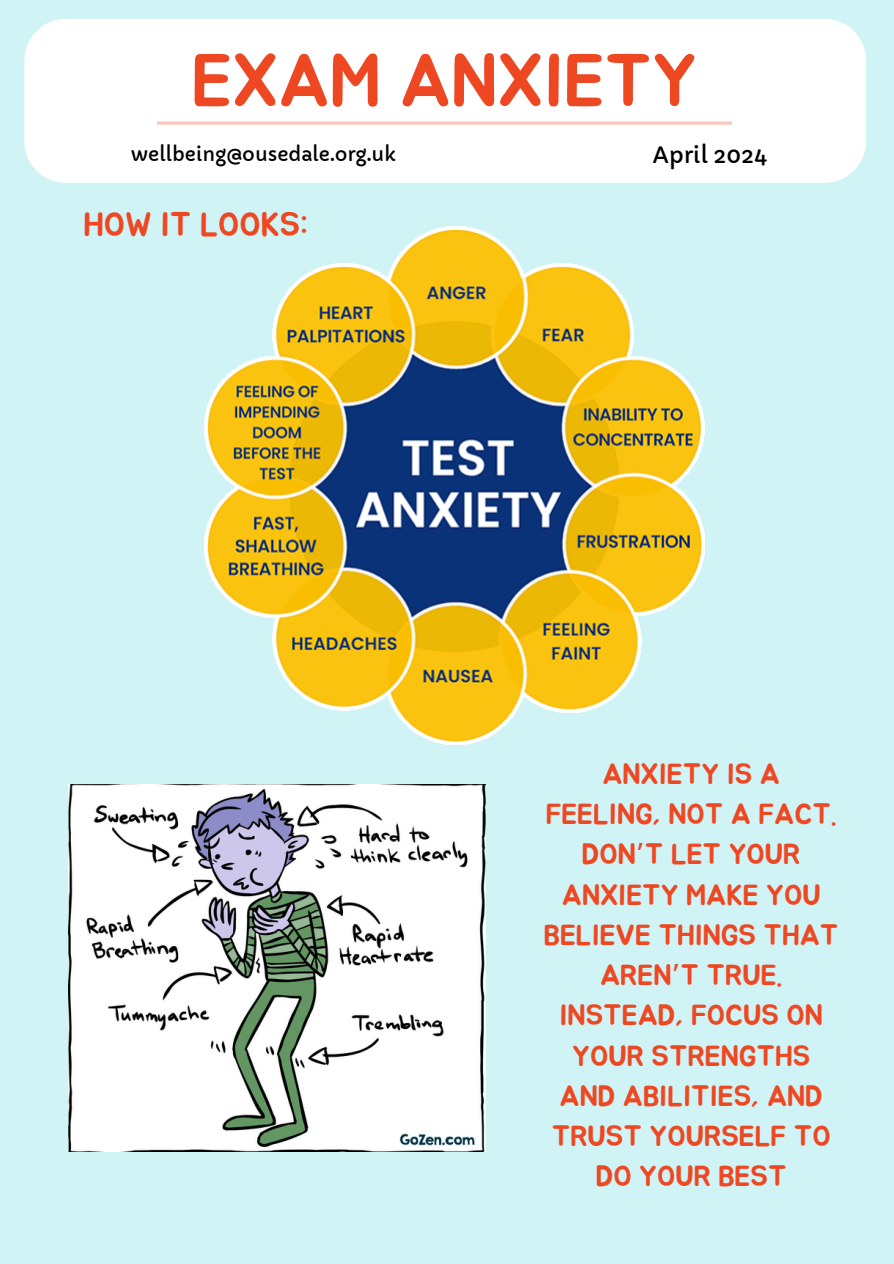
<style>
.page{position:relative;width:894px;height:1264px;background:#fff}
.page>*{position:absolute;margin:0;border:0;box-sizing:border-box;transform-origin:0 0}
.t1{font:73.5px "Jua";color:#ee4823}
.t2{font:33.45px "Jua";color:#ee4823}
.t3{font:28.95px/40.2px "Jua";color:#ee4823;text-align:center}
.t4{font:22.2px "Capriola";color:#000}
.t5{font:19.2px "Capriola";color:#000}
.s1{font-family:"Noto Sans Gurmukhi"}
</style>
<div class="page">
<div style="left:0;top:0;width:893px;height:1263px;background:#d0f4f6"></div>
<div style="left:24px;top:19px;width:841px;height:164px;background:#fff"></div>
<svg style="left:157px;top:121px;width:575px;height:4px;background:#fad2c9"></svg>
<img style="left:205px;top:227px;width:499px;height:517px">
<img style="left:68px;top:784px;width:417px;height:367px">
<h1 class="t1" style="left:191px;top:47px;width:507px">EXAM ANXIETY</h1>
<p class="t5" style="left:131px;top:142px;width:266px">wellbeing@ousedale.org.uk</p>
<h2 class="t4" style="left:652px;top:142px;width:116px">April 2024</h2>
<p class="t2" style="left:83px;top:209px;width:226px">HOW IT LOOKS:</p>
<p class="t3" style="left:544px;top:755px;width:296px">ANXIETY IS A<br>FEELING, NOT A FACT.<br>DON<span class="s1">’</span>T LET YOUR<br>ANXIETY MAKE YOU<br>BELIEVE THINGS THAT<br>AREN<span class="s1">’</span>T TRUE.<br>INSTEAD, FOCUS ON<br>YOUR STRENGTHS<br>AND ABILITIES, AND<br>TRUST YOURSELF TO<br>DO YOUR BEST</p>
</div>
